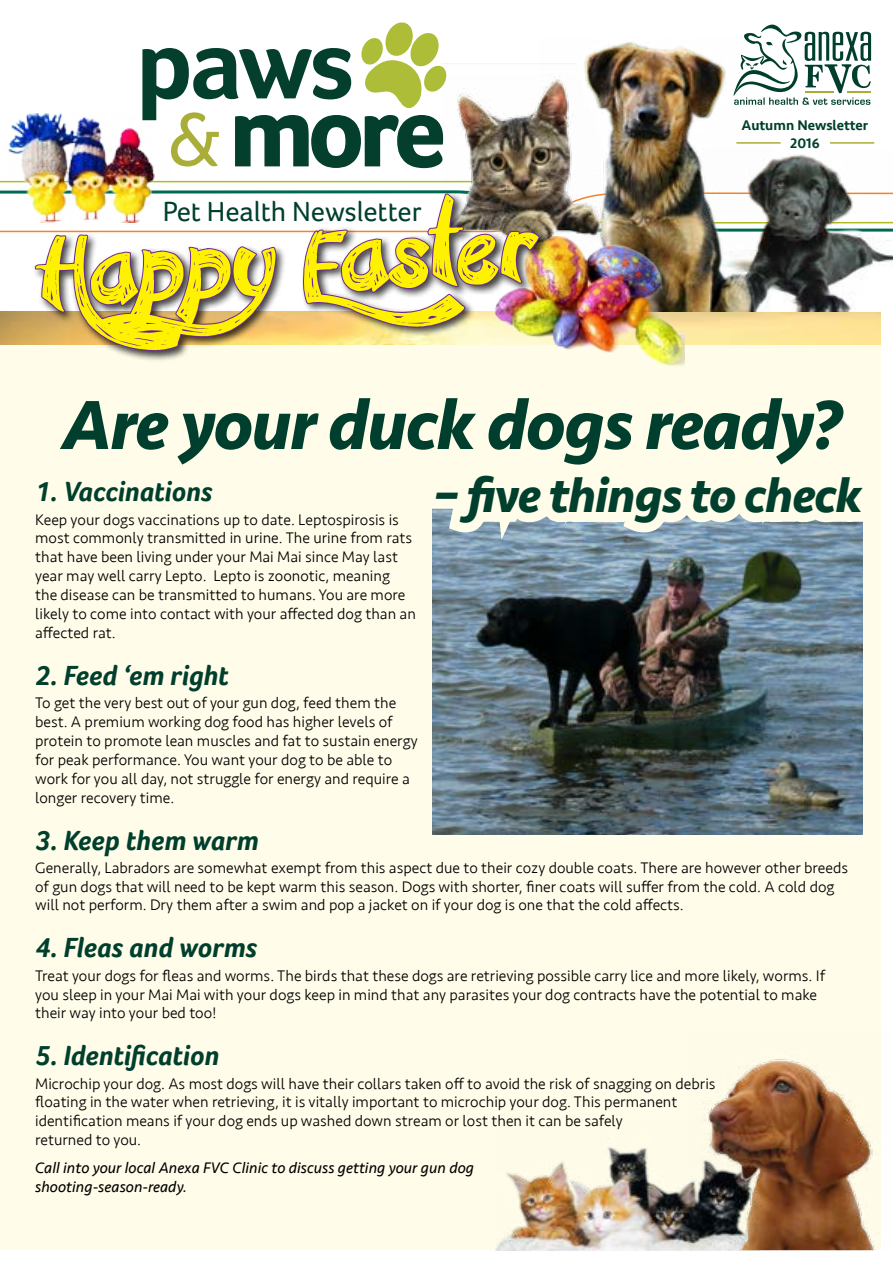
<style>
.page{position:relative;width:893px;height:1263px;background:#fff}
.page>*{position:absolute;margin:0;border:0;box-sizing:border-box;transform-origin:0 0}
.t1{font:101.7px "Confetti Stream";color:#fff200}
.t2{font:italic 700 72px "Seravek";letter-spacing:-.025em;color:#003f2d}
.t3{font:italic 700 49.5px "Seravek";letter-spacing:-.025em;color:#003f2d}
.t4{font:italic 700 28.5px "Foco";color:#003f2d}
.t5{font:28.5px "Foco";color:#003f2d}
.t6{font:300 15.75px/18.9px "Seravek";color:#000}
.t7{font:italic 15.75px/18.9px "Seravek";color:#000}
.t8{font:500 14.4px/17.2px "Seravek";color:#003f2d;text-align:center}
</style>
<div class="page">
<div style="left:0;top:344px;width:880px;height:906px;background:#fffde9"></div>
<img style="left:433px;top:717px;width:429px;height:118px">
<img style="left:496px;top:1147px;width:190px;height:103px">
<img style="left:686px;top:1030px;width:195px;height:220px">
<img style="left:0;top:22px;width:893px;height:695px">
<img style="left:0;top:692px;width:19px;height:25px">
<h1 class="t1" style="left:37px;top:216px;width:497px;rotate:-3deg">Happy Easter</h1>
<h3 class="t5" style="left:163px;top:195px;width:260px">Pet Health Newsletter</h3>
<p class="t8" style="left:741px;top:117px;width:128px">Autumn Newsletter<br>2016</p>
<h2 class="t2" style="left:62px;top:365px;width:781px">Are your duck dogs ready?</h2>
<h3 class="t4" style="left:35px;top:475px;width:179px">1. Vaccinations</h3>
<p class="t6" style="left:35px;top:510px;width:365px">Keep your dogs vaccinations up to date. Leptospirosis is</p>
<h3 class="t3" style="left:433px;top:454px;width:431px">– five things to check</h3>
<p class="t6" style="left:35px;top:529px;width:382px">most commonly transmitted in urine. The urine from rats that have been living under your Mai Mai since May last year may well carry Lepto. Lepto is zoonotic, meaning the disease can be transmitted to humans. You are more likely to come into contact with your affected dog than an affected rat.</p>
<h3 class="t4" style="left:35px;top:658px;width:195px">2. Feed ‘em right</h3>
<p class="t6" style="left:35px;top:694px;width:384px">To get the very best out of your gun dog, feed them the best. A premium working dog food has higher levels of protein to promote lean muscles and fat to sustain energy for peak performance. You want your dog to be able to work for you all day, not struggle for energy and require a longer recovery time.</p>
<h3 class="t4" style="left:35px;top:823px;width:225px">3. Keep them warm</h3>
<p class="t6" style="left:35px;top:858px;width:814px">Generally, Labradors are somewhat exempt from this aspect due to their cozy double coats. There are however other breeds of gun dogs that will need to be kept warm this season. Dogs with shorter, finer coats will suffer from the cold. A cold dog will not perform. Dry them after a swim and pop a jacket on if your dog is one that the cold affects.</p>
<h3 class="t4" style="left:35px;top:931px;width:223px">4. Fleas and worms</h3>
<p class="t6" style="left:35px;top:966px;width:792px">Treat your dogs for fleas and worms. The birds that these dogs are retrieving possible carry lice and more likely, worms. If you sleep in your Mai Mai with your dogs keep in mind that any parasites your dog contracts have the potential to make their way into your bed too!</p>
<h3 class="t4" style="left:35px;top:1039px;width:186px">5. Identification</h3>
<p class="t6" style="left:35px;top:1074px;width:682px">Microchip your dog. As most dogs will have their collars taken off to avoid the risk of snagging on debris floating in the water when retrieving, it is vitally important to microchip your dog. This permanent identification means if your dog ends up washed down stream or lost then it can be safely<br>returned to you.</p>
<p class="t7" style="left:35px;top:1158px;width:440px">Call into your local Anexa FVC Clinic to discuss getting your gun dog shooting-season-ready.</p>
</div>
